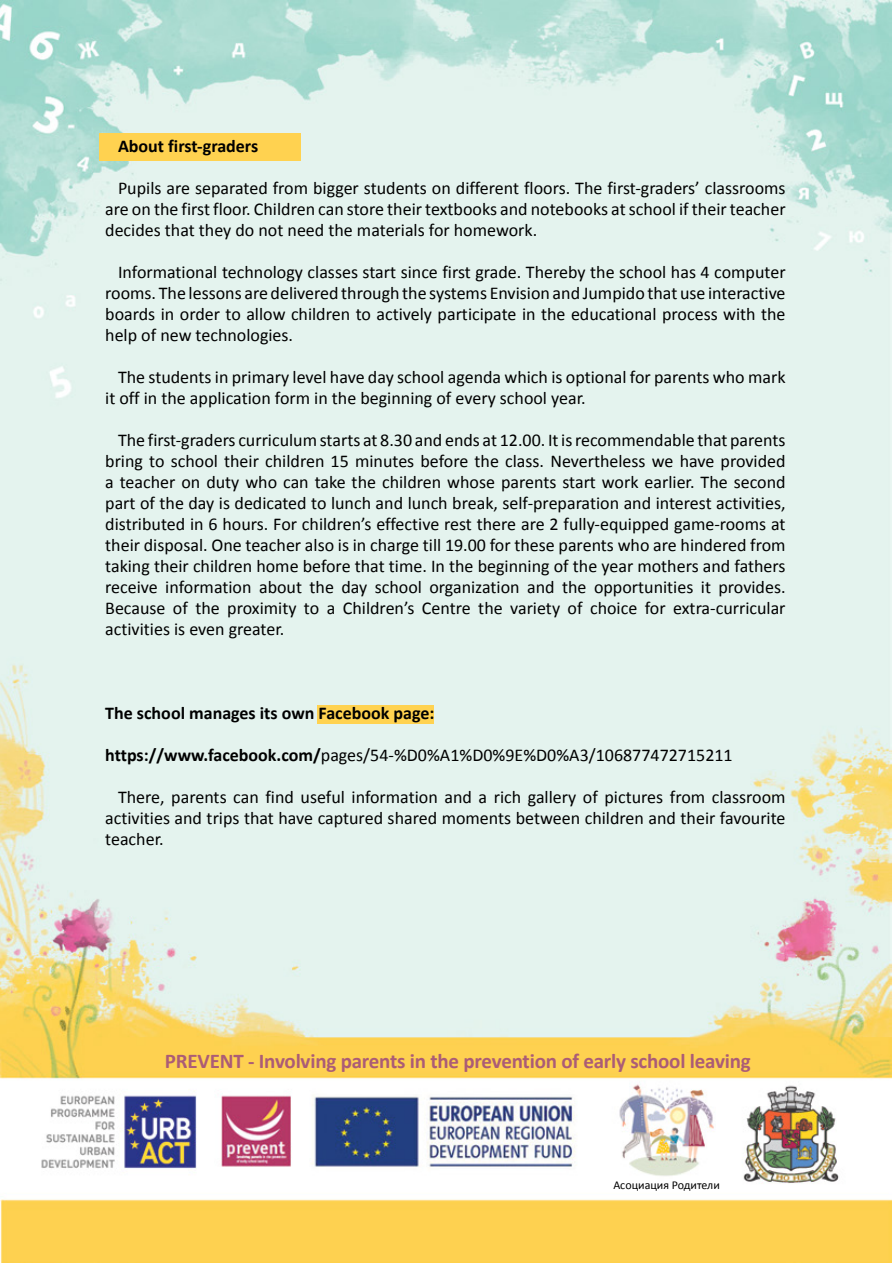
<style>
.page{position:relative;width:893px;height:1263px;background:#fff}
.page>*{position:absolute;margin:0;border:0;box-sizing:border-box;transform-origin:0 0}
.t1{font:700 21px "Calibri";letter-spacing:-.01em;color:#ab5c76}
.t2{font:18px/21px "Calibri";color:#000;text-align:justify}
.t3{font:700 18px "Calibri";color:#000}
.t4{font:12px "Calibri";color:#000}
.s1{font-weight:700}
</style>
<div class="page">
<img style="left:0;top:0;width:891px;height:1263px">
<div style="left:99px;top:133px;width:202px;height:28px;background:#ffd250"></div>
<div style="left:317px;top:706px;width:117px;height:18px;background:#ffd250"></div>
<p class="t3" style="left:118px;top:134px;width:142px">About first-graders</p>
<p class="t2" style="left:105px;top:177px;width:682px;text-indent:13px">Pupils are separated from bigger students on different floors. The first-graders’ classrooms are on the first floor. Children can store their textbooks and notebooks at school if their teacher decides that they do not need the materials for homework.</p>
<p class="t2" style="left:105px;top:261px;width:682px;text-indent:13px">Informational technology classes start since first grade. Thereby the school has 4 computer rooms. The lessons are delivered through the systems Envision and Jumpido that use interactive boards in order to allow children to actively participate in the educational process with the help of new technologies.</p>
<p class="t2" style="left:105px;top:366px;width:682px;text-indent:13px">The students in primary level have day school agenda which is optional for parents who mark it off in the application form in the beginning of every school year.</p>
<p class="t2" style="left:105px;top:429px;width:682px;text-indent:13px">The first-graders curriculum starts at 8.30 and ends at 12.00. It is recommendable that parents bring to school their children 15 minutes before the class. Nevertheless we have provided a teacher on duty who can take the children whose parents start work earlier. The second part of the day is dedicated to lunch and lunch break, self-preparation and interest activities, distributed in 6 hours. For children’s effective rest there are 2 fully-equipped game-rooms at their disposal. One teacher also is in charge till 19.00 for these parents who are hindered from taking their children home before that time. In the beginning of the year mothers and fathers receive information about the day school organization and the opportunities it provides.<br>Because of the proximity to a Children’s Centre the variety of choice for extra-curricular activities is even greater.</p>
<p class="t3" style="left:105px;top:701px;width:331px">The school manages its own Facebook page:</p>
<p class="t2" style="left:105px;top:744px;width:629px"><span class="s1">https://www.facebook.com/</span>pages/54-%D0%A1%D0%9E%D0%A3/106877472715211</p>
<p class="t2" style="left:105px;top:786px;width:682px;text-indent:13px">There, parents can find useful information and a rich gallery of pictures from classroom activities and trips that have captured shared moments between children and their favourite teacher.</p>
<p class="t1" style="left:165px;top:1048px;width:587px">PREVENT - Involving parents in the prevention of early school leaving</p>
<p class="t4" style="left:613px;top:1177px;width:108px">Асоциация Родители</p>
</div>
